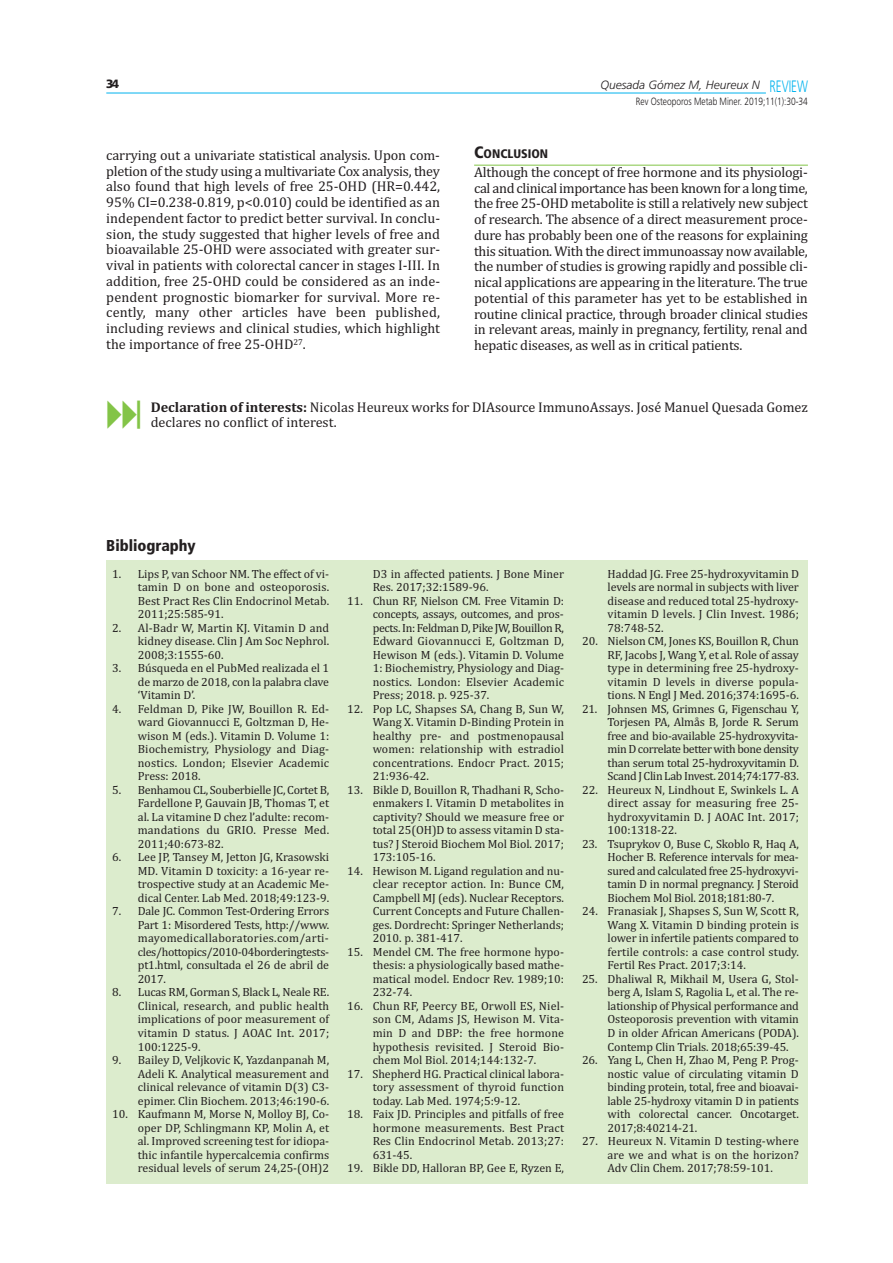
<style>
.page{position:relative;width:893px;height:1263px;background:#fff}
.page>*{position:absolute;margin:0;border:0;box-sizing:border-box;transform-origin:0 0}
.t1{font:300 16.5px "Frutiger";color:#00b3ee;scale:.7 1}
.t2{font:900 condensed 15.75px "Frutiger";color:#231f20}
.t3{font:14.25px/15.8px "Cambria";color:#231f20;text-align:justify}
.t4{font:900 condensed 12.3px "Frutiger";color:#231f20}
.t5{font:12px/13.5px "Cambria";color:#231f20;text-align:justify}
.t6{font:italic 300 12px "Frutiger";color:#231f20}
.t7{font:900 12px "Frutiger";color:#231f20}
.t8{font:300 10.5px "Frutiger";color:#231f20;scale:.8 1}
.s1{font-size:16.5px}
.s2{font-weight:700}
</style>
<div class="page">
<hr style="left:474px;top:165px;width:334px;height:1px;background:#83c447">
<div style="left:106px;top:560px;width:702px;height:623px;background:#dceccd"></div>
<hr style="left:106px;top:93px;width:660px;height:1px;background:#00b3ee">
<p class="t7" style="left:106px;top:79px;width:14px">34</p>
<p class="t6" style="left:601px;top:80px;width:161px">Quesada Gómez M, Heureux N</p>
<p class="t8" style="left:636px;top:97px;width:217px">Rev Osteoporos Metab Miner. 2019;11(1):30-34</p>
<h1 class="t1" style="left:769px;top:79px;width:56px">REVIEW</h1>
<p class="t3" style="left:106px;top:149px;width:335px">carrying out a univariate statistical analysis. Upon com‐ pletion of the study using a multivariate Cox analysis, they also found that high levels of free 25‐OHD (HR=0.442, 95% CI=0.238‐0.819, p&lt;0.010) could be identified as an independent factor to predict better survival. In conclu‐ sion, the study suggested that higher levels of free and bioavailable 25‐OHD were associated with greater sur‐ vival in patients with colorectal cancer in stages I‐III. In addition, free 25‐OHD could be considered as an inde‐ pendent prognostic biomarker for survival. More re‐ cently, many other articles have been published, including reviews and clinical studies, which highlight the importance of free 25‐OHD<sup>27</sup>.</p>
<p class="t4" style="left:474px;top:149px;width:76px"><span class="s1">C</span>ONCLUSION</p>
<p class="t3" style="left:474px;top:166px;width:335px">Although the concept of free hormone and its physiologi‐ cal and clinical importance has been known for a long time, the free 25‐OHD metabolite is still a relatively new subject of research. The absence of a direct measurement proce‐ dure has probably been one of the reasons for explaining this situation. With the direct immunoassay now available, the number of studies is growing rapidly and possible cli‐ nical applications are appearing in the literature. The true potential of this parameter has yet to be established in routine clinical practice, through broader clinical studies in relevant areas, mainly in pregnancy, fertility, renal and hepatic diseases, as well as in critical patients.</p>
<p class="t3" style="left:151px;top:400px;width:659px"><span class="s2">Declaration of interests:</span> Nicolas Heureux works for DIAsource ImmunoAssays. José Manuel Quesada Gomez declares no conflict of interest.</p>
<h2 class="t2" style="left:106px;top:539px;width:91px">Bibliography</h2>
<p class="t5" style="left:138px;top:568px;width:193px;text-indent:-26px">1. Lips P, van Schoor NM. The effect of vi‐ tamin D on bone and osteoporosis.<br>Best Pract Res Clin Endocrinol Metab.<br>2011;25:585‐91.</p>
<p class="t5" style="left:138px;top:622px;width:193px;text-indent:-26px">2. Al‐Badr W, Martin KJ. Vitamin D and kidney disease. Clin J Am Soc Nephrol.<br>2008;3:1555‐60.</p>
<p class="t5" style="left:138px;top:663px;width:193px;text-indent:-26px">3. Búsqueda en el PubMed realizada el 1 de marzo de 2018, con la palabra clave ‘Vitamin D’.</p>
<p class="t5" style="left:138px;top:703px;width:193px;text-indent:-26px">4. Feldman D, Pike JW, Bouillon R. Ed‐ ward Giovannucci E, Goltzman D, He‐ wison M (eds.). Vitamin D. Volume 1:<br>Biochemistry, Physiology and Diag‐ nostics. London; Elsevier Academic Press: 2018.</p>
<p class="t5" style="left:138px;top:784px;width:193px;text-indent:-26px">5. Benhamou CL, Souberbielle JC, Cortet B, Fardellone P, Gauvain JB, Thomas T, et al. La vitamine D chez l’adulte: recom‐ mandations du GRIO. Presse Med.<br>2011;40:673‐82.</p>
<p class="t5" style="left:138px;top:852px;width:193px;text-indent:-26px">6. Lee JP, Tansey M, Jetton JG, Krasowski MD. Vitamin D toxicity: a 16‐year re‐ trospective study at an Academic Me‐ dical Center. Lab Med. 2018;49:123‐9.</p>
<p class="t5" style="left:138px;top:906px;width:193px;text-indent:-26px">7. Dale JC. Common Test‐Ordering Errors Part 1: Misordered Tests, http://www. mayomedicallaboratories.com/arti‐ cles/hottopics/2010‐04borderingtests‐ pt1.html, consultada el 26 de abril de 2017.</p>
<p class="t5" style="left:138px;top:987px;width:193px;text-indent:-26px">8. Lucas RM, Gorman S, Black L, Neale RE.<br>Clinical, research, and public health implications of poor measurement of vitamin D status. J AOAC Int. 2017; 100:1225‐9.</p>
<p class="t5" style="left:138px;top:1054px;width:193px;text-indent:-26px">9. Bailey D, Veljkovic K, Yazdanpanah M, Adeli K. Analytical measurement and clinical relevance of vitamin D(3) C3‐ epimer. Clin Biochem. 2013;46:190‐6.</p>
<p class="t5" style="left:138px;top:1108px;width:193px;text-indent:-26px">10. Kaufmann M, Morse N, Molloy BJ, Co‐ oper DP, Schlingmann KP, Molin A, et al. Improved screening test for idiopa‐ thic infantile hypercalcemia confirms residual levels of serum 24,25‐(OH)2</p>
<p class="t5" style="left:373px;top:568px;width:193px">D3 in affected patients. J Bone Miner<br>Res. 2017;32:1589‐96.</p>
<p class="t5" style="left:373px;top:595px;width:193px;text-indent:-26px">11. Chun RF, Nielson CM. Free Vitamin D: concepts, assays, outcomes, and pros‐ pects. In: Feldman D, Pike JW, Bouillon R, Edward Giovannucci E, Goltzman D, Hewison M (eds.). Vitamin D. Volume 1: Biochemistry, Physiology and Diag‐ nostics. London: Elsevier Academic Press; 2018. p. 925‐37.</p>
<p class="t5" style="left:373px;top:703px;width:193px;text-indent:-26px">12. Pop LC, Shapses SA, Chang B, Sun W, Wang X. Vitamin D‐Binding Protein in healthy pre‐ and postmenopausal women: relationship with estradiol concentrations. Endocr Pract. 2015; 21:936‐42.</p>
<p class="t5" style="left:373px;top:784px;width:193px;text-indent:-26px">13. Bikle D, Bouillon R, Thadhani R, Scho‐ enmakers I. Vitamin D metabolites in captivity? Should we measure free or total 25(OH)D to assess vitamin D sta‐ tus? J Steroid Biochem Mol Biol. 2017; 173:105‐16.</p>
<p class="t5" style="left:373px;top:865px;width:193px;text-indent:-26px">14. Hewison M. Ligand regulation and nu‐ clear receptor action. In: Bunce CM, Campbell MJ (eds). Nuclear Receptors.<br>Current Concepts and Future Challen‐ ges. Dordrecht: Springer Netherlands; 2010. p. 381‐417.</p>
<p class="t5" style="left:373px;top:946px;width:193px;text-indent:-26px">15. Mendel CM. The free hormone hypo‐ thesis: a physiologically based mathe‐ matical model. Endocr Rev. 1989;10:<br>232‐74.</p>
<p class="t5" style="left:373px;top:1000px;width:193px;text-indent:-26px">16. Chun RF, Peercy BE, Orwoll ES, Niel‐ son CM, Adams JS, Hewison M. Vita‐ min D and DBP: the free hormone hypothesis revisited. J Steroid Bio‐ chem Mol Biol. 2014;144:132‐7.</p>
<p class="t5" style="left:373px;top:1068px;width:193px;text-indent:-26px">17. Shepherd HG. Practical clinical labora‐ tory assessment of thyroid function today. Lab Med. 1974;5:9‐12.</p>
<p class="t5" style="left:373px;top:1108px;width:193px;text-indent:-26px">18. Faix JD. Principles and pitfalls of free hormone measurements. Best Pract Res Clin Endocrinol Metab. 2013;27:<br>631‐45.</p>
<p class="t5" style="left:347px;top:1162px;width:218px">19. Bikle DD, Halloran BP, Gee E, Ryzen E,</p>
<p class="t5" style="left:608px;top:568px;width:193px">Haddad JG. Free 25‐hydroxyvitamin D levels are normal in subjects with liver disease and reduced total 25‐hydroxy‐ vitamin D levels. J Clin Invest. 1986; 78:748‐52.</p>
<p class="t5" style="left:608px;top:636px;width:193px;text-indent:-26px">20. Nielson CM, Jones KS, Bouillon R, Chun RF, Jacobs J, Wang Y, et al. Role of assay type in determining free 25‐hydroxy‐ vitamin D levels in diverse popula‐ tions. N Engl J Med. 2016;374:1695‐6.</p>
<p class="t5" style="left:608px;top:703px;width:193px;text-indent:-26px">21. Johnsen MS, Grimnes G, Figenschau Y, Torjesen PA, Almås B, Jorde R. Serum free and bio‐available 25‐hydroxyvita‐ min D correlate better with bone density than serum total 25‐hydroxyvitamin D.<br>Scand J Clin Lab Invest. 2014;74:177‐83.</p>
<p class="t5" style="left:608px;top:784px;width:193px;text-indent:-26px">22. Heureux N, Lindhout E, Swinkels L. A direct assay for measuring free 25‐ hydroxyvitamin D. J AOAC Int. 2017; 100:1318‐22.</p>
<p class="t5" style="left:608px;top:838px;width:193px;text-indent:-26px">23. Tsuprykov O, Buse C, Skoblo R, Haq A, Hocher B. Reference intervals for mea‐ sured and calculated free 25‐hydroxyvi‐ tamin D in normal pregnancy. J Steroid Biochem Mol Biol. 2018;181:80‐7.</p>
<p class="t5" style="left:608px;top:906px;width:193px;text-indent:-26px">24. Franasiak J, Shapses S, Sun W, Scott R, Wang X. Vitamin D binding protein is lower in infertile patients compared to fertile controls: a case control study.<br>Fertil Res Pract. 2017;3:14.</p>
<p class="t5" style="left:608px;top:973px;width:193px;text-indent:-26px">25. Dhaliwal R, Mikhail M, Usera G, Stol‐ berg A, Islam S, Ragolia L, et al. The re‐ lationship of Physical performance and Osteoporosis prevention with vitamin D in older African Americans (PODA).<br>Contemp Clin Trials. 2018;65:39‐45.</p>
<p class="t5" style="left:608px;top:1054px;width:193px;text-indent:-26px">26. Yang L, Chen H, Zhao M, Peng P. Prog‐ nostic value of circulating vitamin D binding protein, total, free and bioavai‐ lable 25‐hydroxy vitamin D in patients with colorectal cancer. Oncotarget.<br>2017;8:40214‐21.</p>
<p class="t5" style="left:608px;top:1135px;width:193px;text-indent:-26px">27. Heureux N. Vitamin D testing‐where are we and what is on the horizon?<br>Adv Clin Chem. 2017;78:59‐101.</p>
</div>
